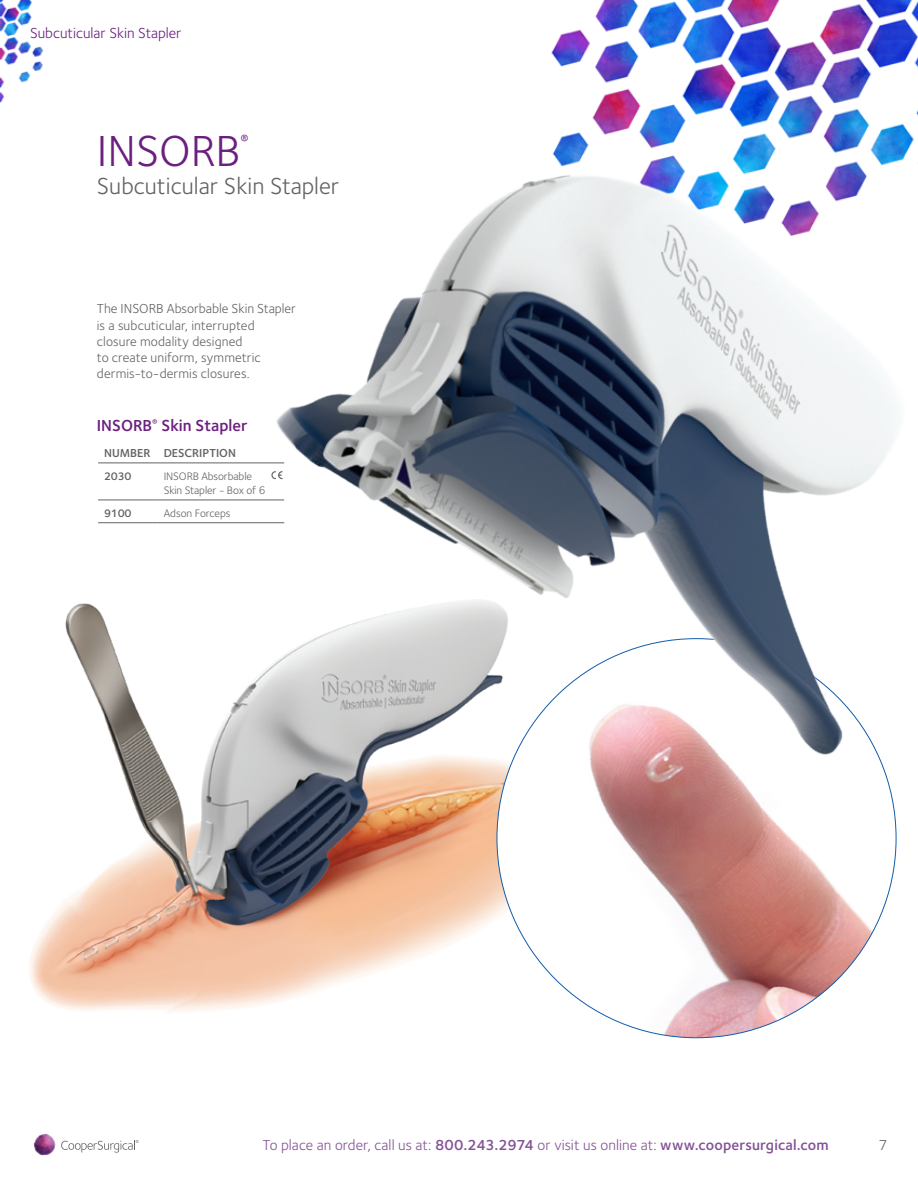
<style>
.page{position:relative;width:918px;height:1188px;background:#fff}
.page>*{position:absolute;margin:0;border:0;box-sizing:border-box;transform-origin:0 0}
.Product_Chart_Text_2{font:45px "Foundry Sterling";color:#6b1f7e}
.Product_Chart_Text_2-2{font:24px "Foundry Sterling";color:#636366}
.t1{font:600 16.5px "Foundry Sterling";color:#6b1f7e}
.Product_Chart_Text_2-3{font:15.3px "Foundry Sterling";color:#6b1f7e}
.t2{font:15px "Foundry Sterling";letter-spacing:.005em;color:#845296}
.t3{font:15px "Foundry Sterling";color:#6b1f7e}
.t4{font:15px "Foundry Sterling";color:#636366}
.Product_Chart_Text_2-4{font:13.5px/16.2px "Foundry Sterling";letter-spacing:.005em;color:#636366}
.Product_Chart_Head_2{font:600 12px "Foundry Sterling";color:#636366}
.Product_Chart_Text_2-5{font:11.25px/14.2px "Foundry Sterling";letter-spacing:-.01em;color:#636366}
.Product_Chart_Text_2-6{font:600 11.25px "Foundry Sterling";letter-spacing:-.02em;color:#636366}
.s1{font-weight:600}
</style>
<div class="page">
<svg style="left:61px;top:1140px;width:78px;height:13px"></svg>
<img style="left:34px;top:1134px;width:22px;height:22px">
<img style="left:0;top:0;width:44px;height:103px">
<img style="left:551px;top:0;width:367px;height:73px">
<img style="left:29px;top:603px;width:548px;height:409px">
<img style="left:497px;top:639px;width:399px;height:399px;border-radius:200px">
<img style="left:229px;top:73px;width:689px;height:699px">
<hr style="left:98px;top:500px;width:60px;height:1px;background:#636366">
<hr style="left:158px;top:500px;width:126px;height:1px;background:#636366">
<hr style="left:98px;top:522px;width:60px;height:1px;background:#636366">
<hr style="left:158px;top:522px;width:126px;height:1px;background:#636366">
<hr style="left:98px;top:463px;width:60px;height:1px;background:#636366">
<hr style="left:158px;top:463px;width:126px;height:1px;background:#636366">
<svg style="left:271px;top:471px;width:11px;height:8px"></svg>
<p class="t3" style="left:30px;top:24px;width:153px">Subcuticular Skin Stapler</p>
<p class="Product_Chart_Text_2" style="left:97px;top:125px;width:145px">INSORB</p>
<p class="Product_Chart_Text_2-3" style="left:241px;top:131px;width:10px">®</p>
<p class="Product_Chart_Text_2-2" style="left:97px;top:173px;width:244px">Subcuticular Skin Stapler</p>
<p class="Product_Chart_Text_2-4" style="left:97px;top:301px;width:201px">The INSORB Absorbable Skin Stapler is a subcuticular, interrupted closure modality designed<br>to create uniform, symmetric dermis-to-dermis closures.</p>
<p class="t1" style="left:97px;top:416px;width:152px">INSORB<sup>®</sup> Skin Stapler</p>
<p class="Product_Chart_Head_2" style="left:104px;top:446px;width:48px">NUMBER</p>
<p class="Product_Chart_Head_2" style="left:164px;top:446px;width:74px">DESCRIPTION</p>
<p class="Product_Chart_Text_2-6" style="left:104px;top:469px;width:29px">2030</p>
<p class="Product_Chart_Text_2-5" style="left:164px;top:469px;width:103px">INSORB Absorbable<br>Skin Stapler - Box of 6</p>
<p class="Product_Chart_Text_2-6" style="left:104px;top:506px;width:29px">9100</p>
<p class="Product_Chart_Text_2-5" style="left:164px;top:506px;width:68px">Adson Forceps</p>
<p class="t2" style="left:263px;top:1136px;width:567px">To place an order, call us at: <span class="s1">800.243.2974</span> or visit us online at: <span class="s1">www.coopersurgical.com</span></p>
<p class="t4" style="left:878px;top:1136px;width:10px">7</p>
</div>
